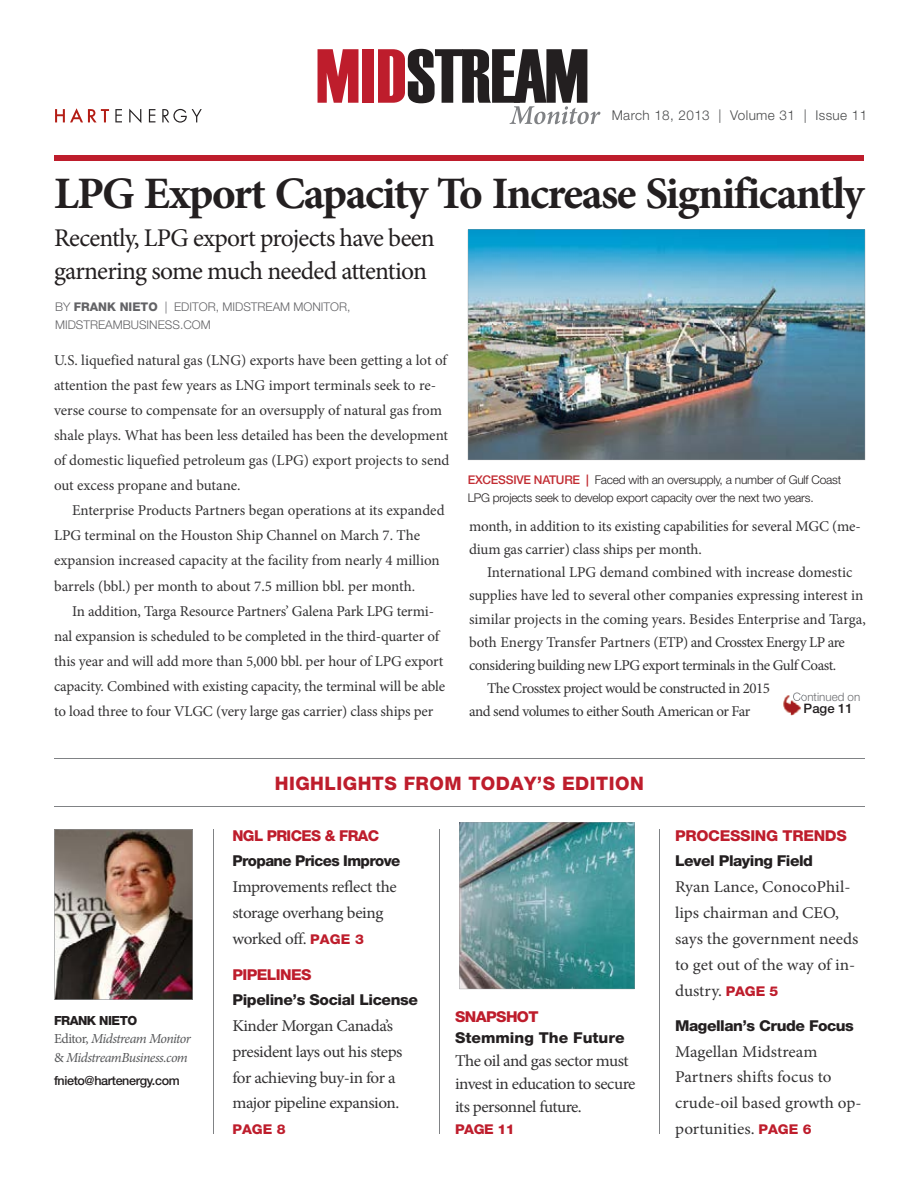
<style>
.page{position:relative;width:918px;height:1188px;background:#fff}
.page>*{position:absolute;margin:0;border:0;box-sizing:border-box;transform-origin:0 0}
.t1{font:700 45px "Minion Pro";letter-spacing:-.04em;color:#231f20}
.t2{font:25.5px/32.5px "Minion Pro";letter-spacing:-.03em;color:#231f20}
.t3{font:800 18.6px "Helvetica Neue";letter-spacing:.025em;color:#be1d2c}
.t4{font:16.5px/26px "Minion Pro";letter-spacing:-.02em;color:#333233;scale:1.04 1}
.t5{font:16.5px/26px "Minion Pro";color:#333233;scale:1.04 1}
.t6{font:15px/25px "Minion Pro";letter-spacing:-.01em;color:#333233}
.t7{font:15px "Minion Pro";letter-spacing:-.03em;color:#333233}
.t8{font:800 15px "Helvetica Neue";letter-spacing:-.03em;color:#231f20;scale:1.04 1}
.t9{font:15px "Minion Pro";letter-spacing:-.035em;color:#333233}
.t10{font:800 15px "Helvetica Neue";letter-spacing:-.03em;color:#231f20}
.t11{font:800 15px "Helvetica Neue";letter-spacing:-.04em;color:#be1d2c;scale:1.04 1}
.t12{font:800 15px "Helvetica Neue";color:#231f20;scale:1.04 1}
.t13{font:800 15px "Helvetica Neue";letter-spacing:-.02em;color:#be1d2c;scale:1.04 1}
.t14{font:800 15px "Helvetica Neue";letter-spacing:-.04em;color:#be1d2c}
.t15{font:italic 13.8px/18.5px "Minion Pro";letter-spacing:-.04em;color:#57585a}
.t16{font:300 13.5px "Helvetica Neue";letter-spacing:.03em;color:#4b4c4d}
.t17{font:800 13.5px "Helvetica Neue";letter-spacing:-.03em;color:#be1d2c;scale:1.04 1}
.t18{font:500 13.05px "Helvetica Neue";color:#231f20}
.t19{font:500 12.6px "Helvetica Neue";letter-spacing:-.03em;color:#231f20}
.t20{font:800 12.6px "Helvetica Neue";letter-spacing:-.04em;color:#231f20}
.t21{font:300 12px/18px "Helvetica Neue";letter-spacing:-.02em;color:#231f20}
.t22{font:300 12px/18px "Helvetica Neue";color:#636366}
.t23{font:300 11.55px "Helvetica Neue";color:#6c6d70}
.s1{font-weight:800}
.s2{font-weight:500;color:#c22d33}
.s3{font-style:normal}
.s4{font-family:"Helvetica Neue";font-weight:800;font-size:13.5px;color:#be1d2c}
</style>
<div class="page">
<svg style="left:318px;top:49px;width:40px;height:54px;background:#c8424e"></svg>
<div style="left:362px;top:49px;width:12px;height:54px;background:#be1d2c"></div>
<svg style="left:378px;top:49px;width:222px;height:75px"></svg>
<svg style="left:115px;top:109px;width:7px;height:13px"></svg>
<svg style="left:129px;top:109px;width:12px;height:14px"></svg>
<svg style="left:149px;top:109px;width:6px;height:13px"></svg>
<svg style="left:162px;top:109px;width:40px;height:14px"></svg>
<svg style="left:55px;top:108px;width:54px;height:14px"></svg>
<img style="left:468px;top:230px;width:397px;height:230px">
<hr style="left:54px;top:758px;width:810px;height:1px;background:#808285">
<hr style="left:54px;top:807px;width:810px;height:1px;background:#808285">
<hr style="left:659px;top:829px;width:1px;height:305px;background:#808285">
<img style="left:459px;top:822px;width:175px;height:167px">
<hr style="left:439px;top:829px;width:1px;height:305px;background:#808285">
<div style="left:54px;top:155px;width:810px;height:6px;background:#be1d2c"></div>
<img style="left:54px;top:829px;width:139px;height:171px">
<hr style="left:213px;top:829px;width:1px;height:305px;background:#808285">
<img style="left:783px;top:695px;width:18px;height:21px">
<svg style="left:793px;top:694px;width:10px;height:7px"></svg>
<p class="t16" style="left:612px;top:107px;width:257px">March 18, 2013 | Volume 31 | Issue 11</p>
<h1 class="t1" style="left:54px;top:162px;width:812px">LPG Export Capacity To Increase Significantly</h1>
<h2 class="t2" style="left:54px;top:222px;width:382px">Recently, LPG export projects have been garnering some much needed attention</h2>
<p class="t22" style="left:55px;top:297px;width:297px">BY <span class="s1">FRANK NIETO</span> | EDITOR, MIDSTREAM MONITOR,<br>MIDSTREAMBUSINESS.COM</p>
<p class="t6" style="left:54px;top:348px;width:397px">U.S. liquefied natural gas (LNG) exports have been getting a lot of attention the past few years as LNG import terminals seek to re&shy;verse course to compensate for an oversupply of natural gas from shale plays. What has been less detailed has been the development of domestic liquefied petroleum gas (LPG) export projects to send out excess propane and butane.</p>
<p class="t6" style="left:54px;top:498px;width:392px;text-indent:18px">Enterprise Products Partners began operations at its expanded LPG terminal on the Houston Ship Channel on March 7. The expansion increased capacity at the facility from nearly 4 million barrels (bbl.) per month to about 7.5 million bbl. per month.</p>
<p class="t6" style="left:54px;top:598px;width:393px;text-indent:18px">In addition, Targa Resource Partners’ Galena Park LPG termi&shy;nal expansion is scheduled to be completed in the third-quarter of this year and will add more than 5,000 bbl. per hour of LPG export capacity. Combined with existing capacity, the terminal will be able to load three to four VLGC (very large gas carrier) class ships per</p>
<p class="t21" style="left:468px;top:471px;width:375px"><span class="s2">EXCESSIVE NATURE |</span> Faced with an oversupply, a number of Gulf Coast<br>LPG projects seek to develop export capacity over the next two years.</p>
<p class="t6" style="left:469px;top:515px;width:393px;line-height:23.1px">month, in addition to its existing capabilities for several MGC (me&shy;dium gas carrier) class ships per month.</p>
<p class="t6" style="left:487px;top:560px;width:367px">International LPG demand combined with increase domestic</p>
<p class="t6" style="left:469px;top:583px;width:396px">supplies have led to several other companies expressing interest in</p>
<p class="t6" style="left:469px;top:606px;width:398px">similar projects in the coming years. Besides Enterprise and Targa,</p>
<p class="t6" style="left:469px;top:629px;width:377px">both Energy Transfer Partners (ETP) and Crosstex Energy LP are</p>
<p class="t7" style="left:469px;top:655px;width:369px">considering building new LPG export terminals in the Gulf Coast.</p>
<p class="t7" style="left:487px;top:678px;width:285px">The Crosstex project would be constructed in 2015</p>
<p class="t9" style="left:469px;top:701px;width:283px">and send volumes to either South American or Far</p>
<p class="t23" style="left:793px;top:690px;width:69px">Continued on</p>
<p class="t18" style="left:804px;top:701px;width:51px">Page 11</p>
<p class="t20" style="left:54px;top:1013px;width:85px">FRANK NIETO</p>
<p class="t15" style="left:54px;top:1030px;width:139px"><span class="s3">Editor,</span> Midstream Monitor <span class="s3">&amp;</span> MidstreamBusiness.com</p>
<p class="t19" style="left:54px;top:1073px;width:127px">fnieto@hartenergy.com</p>
<p class="t3" style="left:275px;top:773px;width:371px">HIGHLIGHTS FROM TODAY’S EDITION</p>
<p class="t14" style="left:232px;top:827px;width:148px">NGL PRICES &amp; FRAC</p>
<p class="t10" style="left:232px;top:852px;width:169px">Propane Prices Improve</p>
<p class="t4" style="left:232px;top:874px;width:159px">Improvements reflect the storage overhang being worked off. <span class="s4">PAGE 3</span></p>
<p class="t11" style="left:232px;top:966px;width:77px">PIPELINES</p>
<p class="t8" style="left:232px;top:990px;width:180px">Pipeline’s Social License</p>
<p class="t4" style="left:232px;top:1012px;width:165px">Kinder Morgan Canada’s president lays out his steps for achieving buy-in for a major pipeline expansion.</p>
<p class="t17" style="left:232px;top:1122px;width:53px">PAGE 8</p>
<p class="t11" style="left:455px;top:1008px;width:82px">SNAPSHOT</p>
<p class="t12" style="left:455px;top:1029px;width:164px">Stemming The Future</p>
<p class="t4" style="left:455px;top:1049px;width:175px;line-height:22.8px">The oil and gas sector must invest in education to secure its personnel future.</p>
<p class="t17" style="left:455px;top:1122px;width:59px">PAGE 11</p>
<p class="t13" style="left:675px;top:827px;width:167px">PROCESSING TRENDS</p>
<p class="t8" style="left:675px;top:852px;width:134px">Level Playing Field</p>
<p class="t4" style="left:675px;top:874px;width:178px">Ryan Lance, ConocoPhil&shy;lips chairman and CEO, says the government needs to get out of the way of in&shy;dustry. <span class="s4">PAGE 5</span></p>
<p class="t8" style="left:675px;top:1016px;width:173px">Magellan’s Crude Focus</p>
<p class="t5" style="left:675px;top:1038px;width:181px">Magellan Midstream<br>Partners shifts focus to crude-oil based growth op&shy;portunities. <span class="s4">PAGE 6</span></p>
</div>
